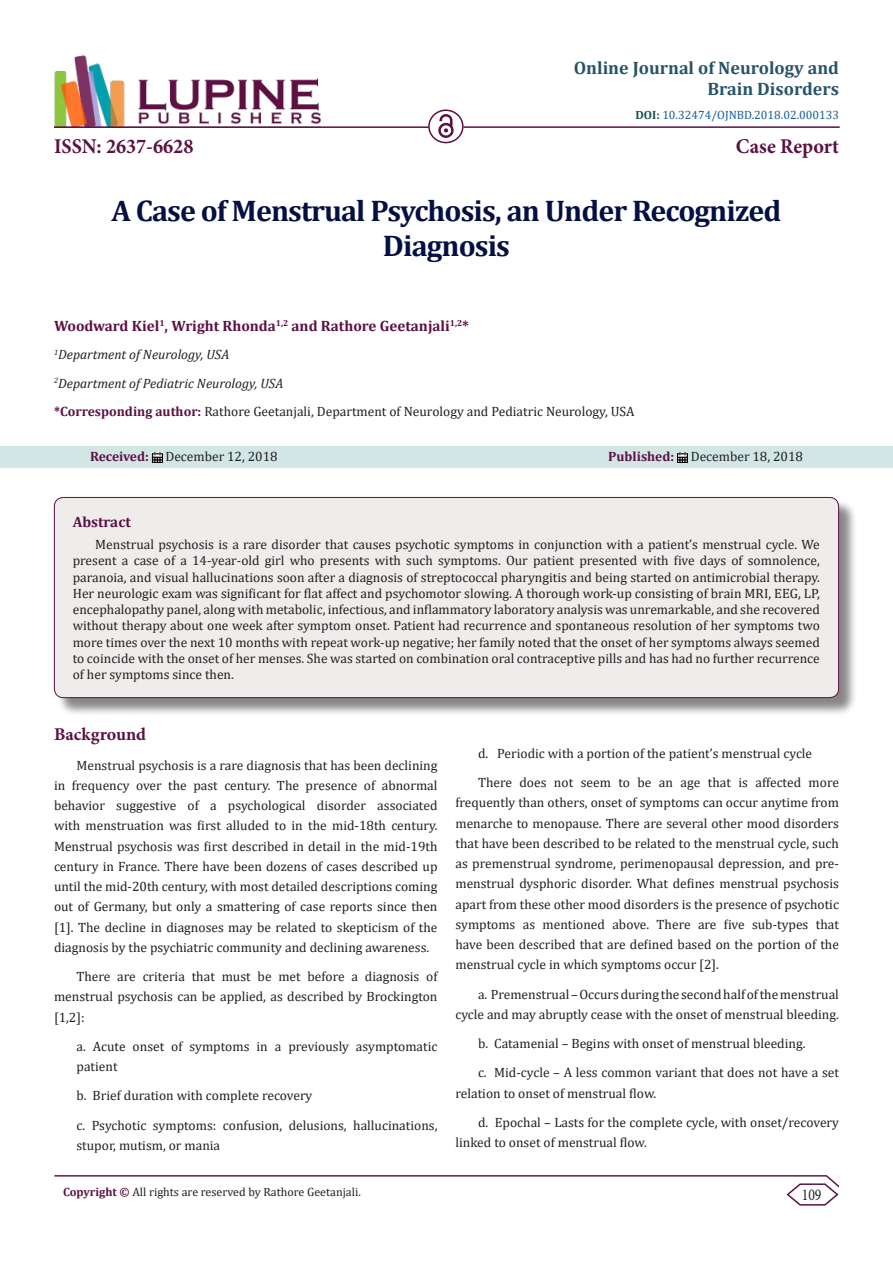
<style>
.page{position:relative;width:893px;height:1263px;background:#fff}
.page>*{position:absolute;margin:0;border:0;box-sizing:border-box;transform-origin:0 0}
.t1{font:700 30px/34.5px "Cambria";letter-spacing:-.03em;color:#041043;text-align:center}
.t2{font:700 21px "Minion Pro";color:#5c1043;scale:.96 1}
.t3{font:700 18px/21.6px "Cambria";color:#27536a;text-align:right}
.t4{font:700 18px "Minion Pro";color:#5c1043}
.t5{font:16.5px "Minion Pro";color:#231f20;scale:.83 1}
.t6{font:700 15px "Cambria";color:#5c1043}
.t7{font:13.5px/20.2px "Cambria";color:#231f20;text-align:justify}
.t8{font:italic 13.5px "Cambria";color:#231f20}
.t9{font:12px "Cambria";color:#231f20}
.t10{font:12px "Cambria";color:#175d9e}
.s1{font-weight:700;color:#1e5050}
.s2{font-weight:700;color:#5c1043}
</style>
<div class="page">
<hr style="left:54px;top:1175px;width:773px;height:1px;background:#5c1043">
<svg style="left:785px;top:1175px;width:54px;height:31px"></svg>
<img style="left:54px;top:55px;width:267px;height:71px">
<hr style="left:54px;top:126px;width:375px;height:2px;background:#5c1043">
<img style="left:438px;top:115px;width:15px;height:23px">
<div style="left:0;top:446px;width:893px;height:22px;background:#d2e6e6"></div>
<svg style="left:152px;top:452px;width:11px;height:10px"></svg>
<svg style="left:677px;top:452px;width:11px;height:10px"></svg>
<div style="left:56px;top:499px;width:802px;height:218px;background:#231f20;opacity:.54"></div>
<div style="left:54px;top:497px;width:785px;height:201px;background:#efedec;border-radius:9px"></div>
<div style="left:54px;top:497px;width:785px;height:201px;border:1px solid #5c1043;border-radius:9px"></div>
<div style="left:428px;top:109px;width:36px;height:34px;border:2px solid #5c1043;border-radius:50%"></div>
<hr style="left:464px;top:126px;width:376px;height:2px;background:#5c1043">
<p class="t3" style="left:574px;top:56px;width:267px">Online Journal of Neurology and<br>Brain Disorders</p>
<p class="t10" style="left:635px;top:108px;width:205px"><span class="s1">DOI:</span> 10.32474/OJNBD.2018.02.000133</p>
<p class="t2" style="left:54px;top:131px;width:147px">ISSN: 2637-6628</p>
<p class="t2" style="left:736px;top:131px;width:109px">Case Report</p>
<p class="t1" style="left:111px;top:193px;width:672px">A Case of Menstrual Psychosis, an Under Recognized<br>Diagnosis</p>
<p class="t6" style="left:54px;top:316px;width:417px">Woodward Kiel<sup>1</sup>, Wright Rhonda<sup>1,2</sup> and Rathore Geetanjali<sup>1,2</sup>*</p>
<p class="t8" style="left:54px;top:345px;width:177px"><sup>1</sup>Department of Neurology, USA</p>
<p class="t8" style="left:54px;top:373px;width:231px"><sup>2</sup>Department of Pediatric Neurology, USA</p>
<p class="t7" style="left:54px;top:401px;width:582px"><span class="s2">*Corresponding author:</span> Rathore Geetanjali, Department of Neurology and Pediatric Neurology, USA</p>
<p class="t7" style="left:90px;top:447px;width:189px"><span class="s2">Received:</span> December 12, 2018</p>
<p class="t7" style="left:608px;top:447px;width:196px"><span class="s2">Published:</span> December 18, 2018</p>
<p class="t6" style="left:73px;top:511px;width:60px">Abstract</p>
<p class="t7" style="left:73px;top:536px;width:749px;line-height:16.2px;text-indent:22px">Menstrual psychosis is a rare disorder that causes psychotic symptoms in conjunction with a patient’s menstrual cycle. We present a case of a 14-year-old girl who presents with such symptoms. Our patient presented with five days of somnolence, paranoia, and visual hallucinations soon after a diagnosis of streptococcal pharyngitis and being started on antimicrobial therapy.<br>Her neurologic exam was significant for flat affect and psychomotor slowing. A thorough work-up consisting of brain MRI, EEG, LP, encephalopathy panel, along with metabolic, infectious, and inflammatory laboratory analysis was unremarkable, and she recovered without therapy about one week after symptom onset. Patient had recurrence and spontaneous resolution of her symptoms two more times over the next 10 months with repeat work-up negative; her family noted that the onset of her symptoms always seemed to coincide with the onset of her menses. She was started on combination oral contraceptive pills and has had no further recurrence of her symptoms since then.</p>
<p class="t4" style="left:54px;top:722px;width:94px">Background</p>
<p class="t7" style="left:54px;top:755px;width:385px;text-indent:22px">Menstrual psychosis is a rare diagnosis that has been declining in frequency over the past century. The presence of abnormal behavior suggestive of a psychological disorder associated with menstruation was first alluded to in the mid-18th century.<br>Menstrual psychosis was first described in detail in the mid-19th century in France. There have been dozens of cases described up until the mid-20th century, with most detailed descriptions coming out of Germany, but only a smattering of case reports since then [1]. The decline in diagnoses may be related to skepticism of the diagnosis by the psychiatric community and declining awareness.</p>
<p class="t7" style="left:54px;top:966px;width:385px;text-indent:22px">There are criteria that must be met before a diagnosis of menstrual psychosis can be applied, as described by Brockington [1,2]:</p>
<p class="t7" style="left:76px;top:1036px;width:362px">a. Acute onset of symptoms in a previously asymptomatic patient</p>
<p class="t7" style="left:76px;top:1085px;width:237px">b. Brief duration with complete recovery</p>
<p class="t7" style="left:76px;top:1115px;width:362px">c. Psychotic symptoms: confusion, delusions, hallucinations, stupor, mutism, or mania</p>
<p class="t7" style="left:478px;top:743px;width:336px">d. Periodic with a portion of the patient’s menstrual cycle</p>
<p class="t7" style="left:455px;top:772px;width:385px;text-indent:22px">There does not seem to be an age that is affected more frequently than others, onset of symptoms can occur anytime from menarche to menopause. There are several other mood disorders that have been described to be related to the menstrual cycle, such as premenstrual syndrome, perimenopausal depression, and pre&shy;menstrual dysphoric disorder. What defines menstrual psychosis apart from these other mood disorders is the presence of psychotic symptoms as mentioned above. There are five sub-types that have been described that are defined based on the portion of the menstrual cycle in which symptoms occur [2].</p>
<p class="t7" style="left:455px;top:984px;width:385px;text-align:right">a. Premenstrual – Occurs during the second half of the menstrual cycle and may abruptly cease with the onset of menstrual bleeding.</p>
<p class="t7" style="left:478px;top:1033px;width:329px">b. Catamenial – Begins with onset of menstrual bleeding.</p>
<p class="t7" style="left:455px;top:1063px;width:385px;text-indent:22px">c. Mid-cycle – A less common variant that does not have a set relation to onset of menstrual flow.</p>
<p class="t7" style="left:455px;top:1112px;width:385px;text-indent:22px">d. Epochal – Lasts for the complete cycle, with onset/recovery linked to onset of menstrual flow.</p>
<p class="t9" style="left:63px;top:1185px;width:299px"><span class="s2">Copyright ©</span> All rights are reserved by Rathore Geetanjali.</p>
<p class="t5" style="left:802px;top:1183px;width:25px">109</p>
</div>
